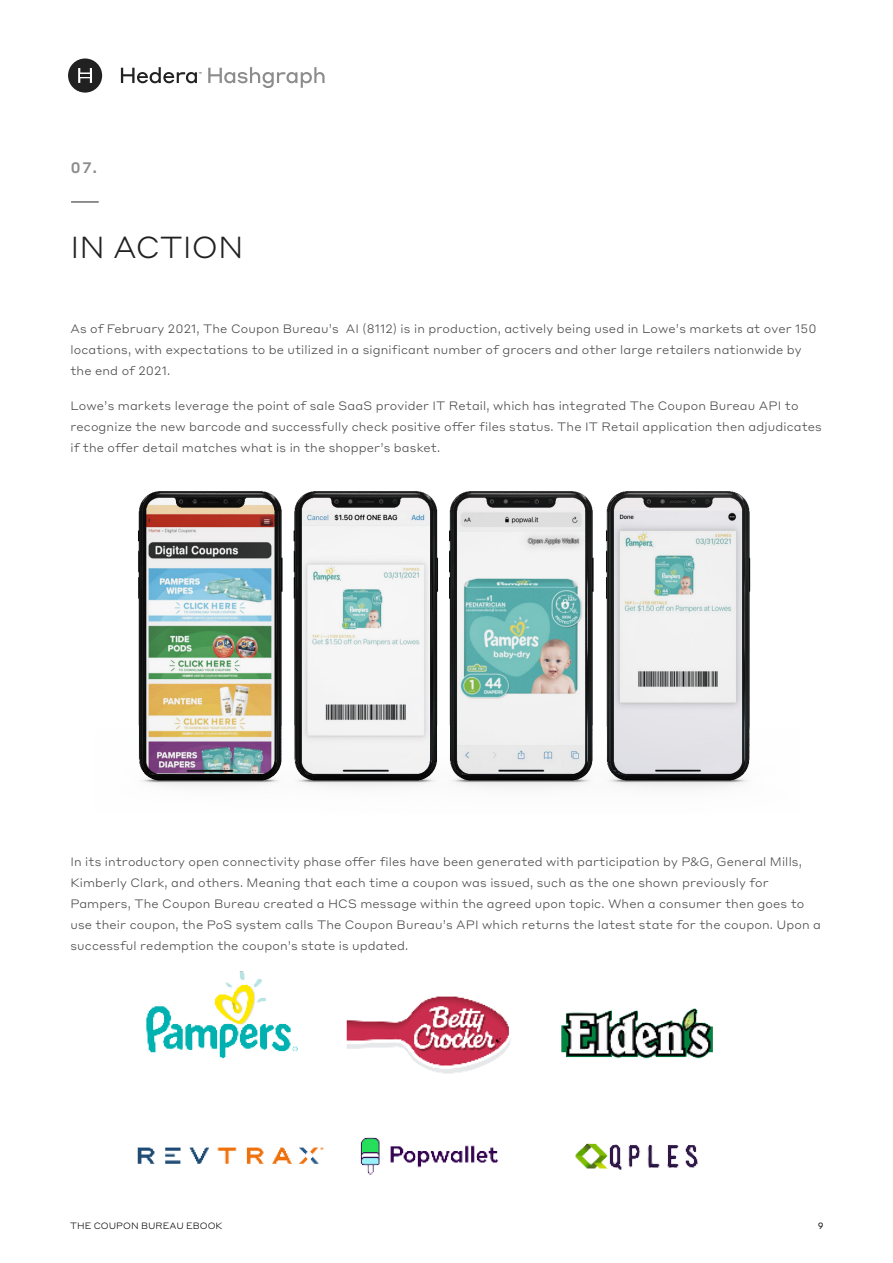
<style>
.page{position:relative;width:893px;height:1263px;background:#fff}
.page>*{position:absolute;margin:0;border:0;box-sizing:border-box;transform-origin:0 0}
.t1{font:300 30px "Styrene A";color:#212121}
.t2{font:500 15px "Styrene A";color:#8c8c8c}
.Body_Copy{font:300 12px/21px "Styrene A";letter-spacing:.01em;color:#454545}
.t3{font:300 9px "Styrene A";color:#000}
.t4{font:9px "Styrene A";color:#212121}
</style>
<div class="page">
<svg style="left:71px;top:202px;width:28px;height:1px"></svg>
<img style="left:138px;top:491px;width:613px;height:298px">
<img style="left:137px;top:971px;width:576px;height:204px">
<svg style="left:68px;top:58px;width:34px;height:35px"></svg>
<svg style="left:121px;top:67px;width:81px;height:16px"></svg>
<svg style="left:208px;top:67px;width:117px;height:21px"></svg>
<p class="t2" style="left:70px;top:155px;width:28px">07.</p>
<p class="t1" style="left:70px;top:222px;width:175px">IN ACTION</p>
<p class="Body_Copy" style="left:70px;top:317px;width:748px">As of February 2021, The Coupon Bureau’s AI (8112) is in production, actively being used in Lowe’s markets at over 150 locations, with expectations to be utilized in a significant number of grocers and other large retailers nationwide by the end of 2021.</p>
<p class="Body_Copy" style="left:70px;top:394px;width:753px">Lowe’s markets leverage the point of sale SaaS provider IT Retail, which has integrated The Coupon Bureau API to recognize the new barcode and successfully check positive offer files status. The IT Retail application then adjudicates if the offer detail matches what is in the shopper’s basket.</p>
<p class="Body_Copy" style="left:70px;top:850px;width:752px">In its introductory open connectivity phase offer files have been generated with participation by P&amp;G, General Mills, Kimberly Clark, and others. Meaning that each time a coupon was issued, such as the one shown previously for Pampers, The Coupon Bureau created a HCS message within the agreed upon topic. When a consumer then goes to use their coupon, the PoS system calls The Coupon Bureau’s API which returns the latest state for the coupon. Upon a successful redemption the coupon’s state is updated.</p>
<p class="t3" style="left:70px;top:1218px;width:154px">THE COUPON BUREAU EBOOK</p>
<p class="t4" style="left:818px;top:1218px;width:7px">9</p>
</div>
